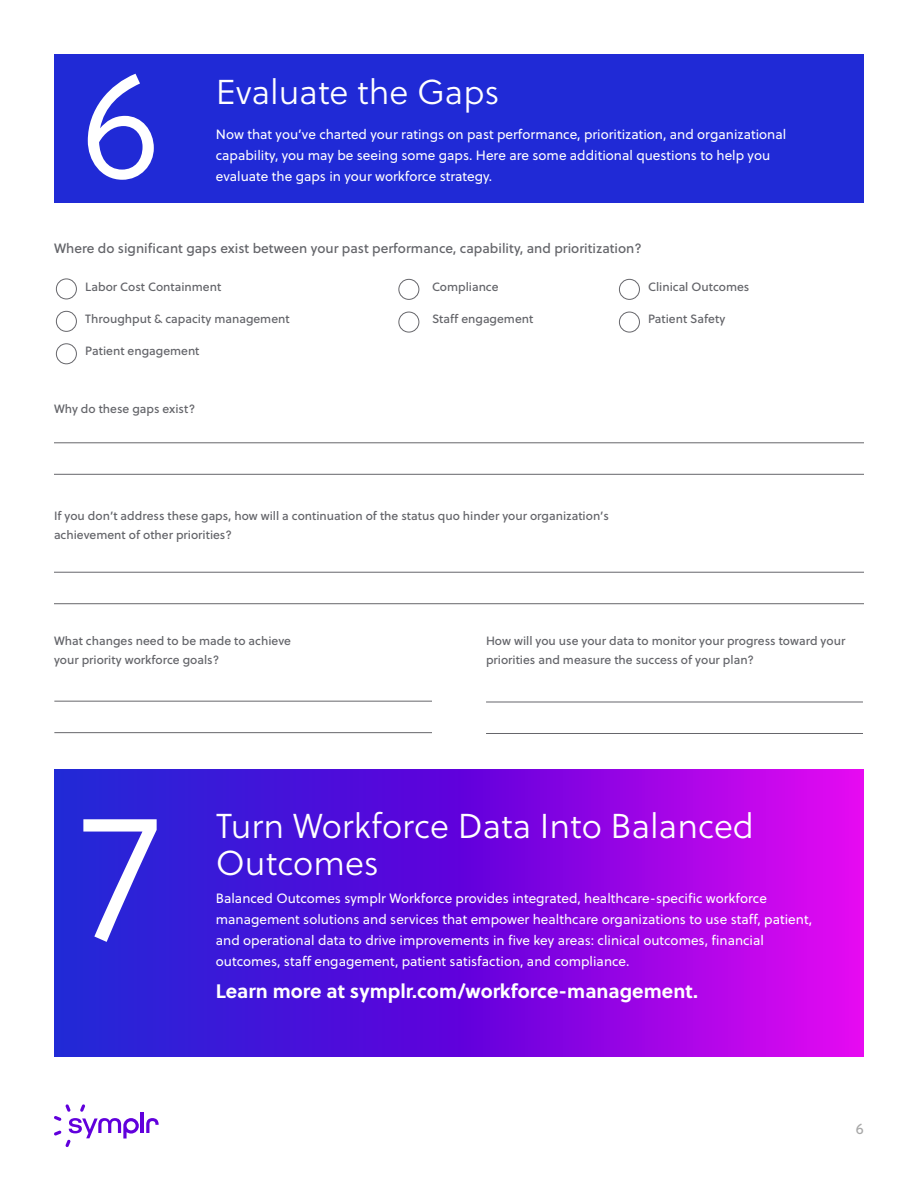
<style>
.page{position:relative;width:918px;height:1188px;background:#fff}
.page>*{position:absolute;margin:0;border:0;box-sizing:border-box;transform-origin:0 0}
.Paragraph{font:180px "Soleil Lt";color:#fff}
.Paragraph-2{font:150px "Soleil Lt";color:#fff}
.Paragraph-3{font:34.5px/37.5px "Soleil Lt";color:#fff}
.Paragraph-4{font:700 19.5px "Soleil";color:#fff}
.PageNumber_Soleil_Re{font:15px "Soleil";color:#a8a8a8}
.Paragraph-5{font:13.5px/21px "Soleil";color:#fff}
.Paragraph-6{font:13.5px "Soleil Bk";color:#64656a}
.Paragraph-7{font:12px/19.5px "Soleil Bk";color:#64656a}
</style>
<div class="page">
<div style="left:54px;top:54px;width:810px;height:149px;background:#202ad6"></div>
<hr style="left:54px;top:443px;width:810px;height:1px;background:#66666b">
<hr style="left:54px;top:474px;width:810px;height:1px;background:#66666b">
<hr style="left:54px;top:572px;width:810px;height:1px;background:#66666b">
<hr style="left:54px;top:603px;width:810px;height:1px;background:#66666b">
<hr style="left:54px;top:701px;width:378px;height:1px;background:#66666b">
<hr style="left:54px;top:732px;width:378px;height:1px;background:#66666b">
<hr style="left:486px;top:702px;width:377px;height:1px;background:#66666b">
<hr style="left:486px;top:733px;width:377px;height:1px;background:#66666b">
<div style="left:399px;top:279px;width:20px;height:21px;border:1px solid #66666b;border-radius:50%"></div>
<div style="left:399px;top:312px;width:20px;height:20px;border:1px solid #66666b;border-radius:50%"></div>
<div style="left:619px;top:279px;width:21px;height:21px;border:1px solid #66666b;border-radius:50%"></div>
<div style="left:619px;top:312px;width:21px;height:20px;border:1px solid #66666b;border-radius:50%"></div>
<div style="left:56px;top:279px;width:21px;height:20px;border:1px solid #66666b;border-radius:50%"></div>
<div style="left:56px;top:344px;width:21px;height:20px;border:1px solid #66666b;border-radius:50%"></div>
<div style="left:56px;top:311px;width:21px;height:21px;border:1px solid #66666b;border-radius:50%"></div>
<svg style="left:54px;top:769px;width:810px;height:288px;background:#710ddf"></svg>
<hr style="left:141px;top:1113px;width:3px;height:20px;background:#6100dc">
<svg style="left:146px;top:1118px;width:13px;height:15px"></svg>
<svg style="left:54px;top:1104px;width:85px;height:43px"></svg>
<p class="Paragraph-2" style="left:81px;top:34px;width:81px">6</p>
<p class="Paragraph-3" style="left:216px;top:75px;width:285px">Evaluate the Gaps</p>
<p class="Paragraph-5" style="left:216px;top:124px;width:572px">Now that you’ve charted your ratings on past performance, prioritization, and organizational capability, you may be seeing some gaps. Here are some additional questions to help you evaluate the gaps in your workforce strategy.</p>
<p class="Paragraph-6" style="left:54px;top:240px;width:589px">Where do significant gaps exist between your past performance, capability, and prioritization?</p>
<p class="Paragraph-7" style="left:85px;top:277px;width:137px">Labor Cost Containment</p>
<p class="Paragraph-7" style="left:432px;top:277px;width:68px">Compliance</p>
<p class="Paragraph-7" style="left:648px;top:277px;width:103px">Clinical Outcomes</p>
<p class="Paragraph-7" style="left:85px;top:309px;width:206px">Throughput &amp; capacity management</p>
<p class="Paragraph-7" style="left:432px;top:309px;width:103px">Staff engagement</p>
<p class="Paragraph-7" style="left:648px;top:309px;width:79px">Patient Safety</p>
<p class="Paragraph-7" style="left:85px;top:342px;width:116px">Patient engagement</p>
<p class="Paragraph-7" style="left:54px;top:399px;width:143px">Why do these gaps exist?</p>
<p class="Paragraph-7" style="left:54px;top:506px;width:557px">If you don’t address these gaps, how will a continuation of the status quo hinder your organization’s</p>
<p class="Paragraph-7" style="left:54px;top:525px;width:179px">achievement of other priorities?</p>
<p class="Paragraph-7" style="left:54px;top:631px;width:239px">What changes need to be made to achieve</p>
<p class="Paragraph-7" style="left:54px;top:651px;width:167px">your priority workforce goals?</p>
<p class="Paragraph-7" style="left:486px;top:631px;width:361px">How will you use your data to monitor your progress toward your priorities and measure the success of your plan?</p>
<p class="Paragraph" style="left:81px;top:767px;width:81px">7</p>
<p class="Paragraph-3" style="left:216px;top:808px;width:540px">Turn Workforce Data Into Balanced<br>Outcomes</p>
<p class="Paragraph-5" style="left:216px;top:888px;width:598px">Balanced Outcomes symplr Workforce provides integrated, healthcare-specific workforce management solutions and services that empower healthcare organizations to use staff, patient, and operational data to drive improvements in five key areas: clinical outcomes, financial outcomes, staff engagement, patient satisfaction, and compliance.</p>
<p class="Paragraph-4" style="left:216px;top:978px;width:484px">Learn more at symplr.com/workforce-management.</p>
<p class="PageNumber_Soleil_Re" style="left:856px;top:1119px;width:10px">6</p>
</div>
